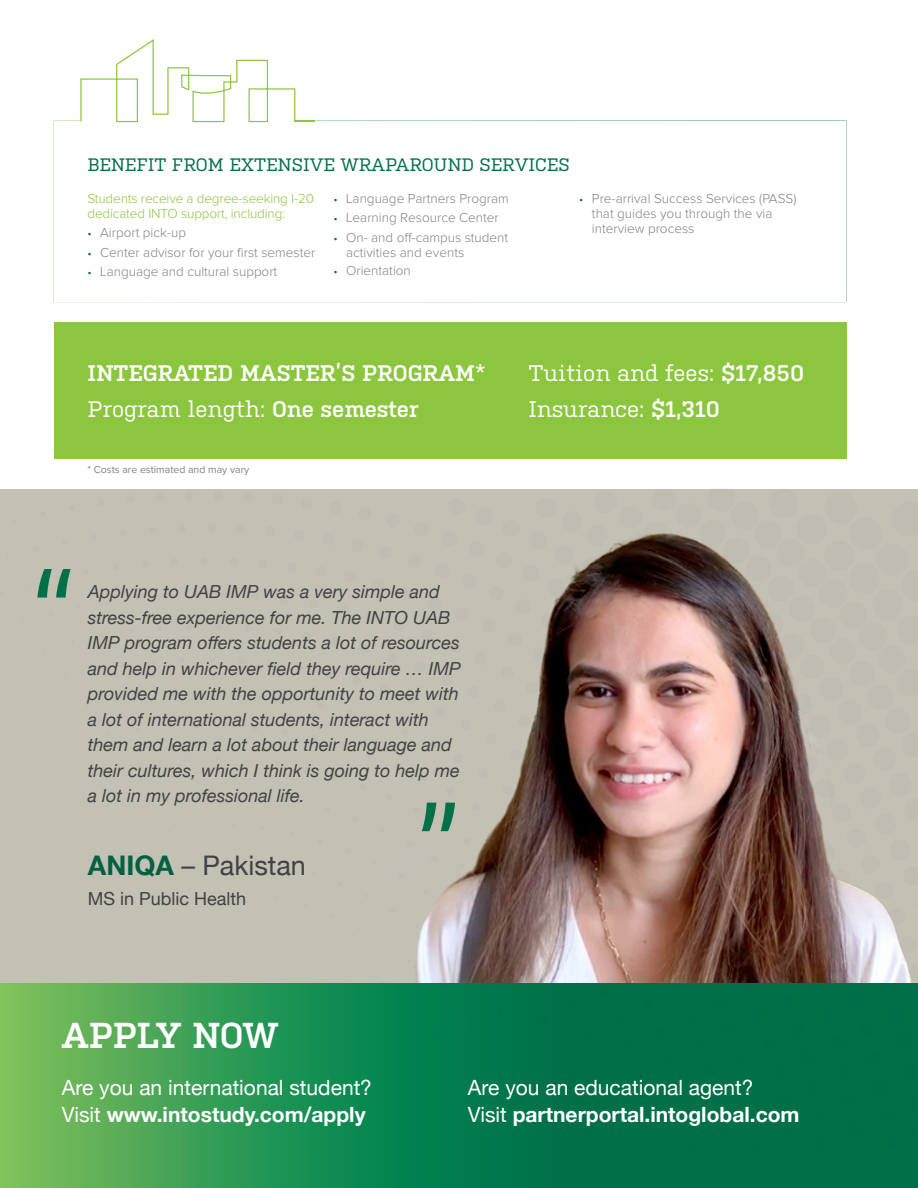
<style>
.page{position:relative;width:918px;height:1188px;background:#fff}
.page>*{position:absolute;margin:0;border:0;box-sizing:border-box;transform-origin:0 0}
.t1{font:108px "Acumin Pro";color:#007049}
.t2{font:600 36px "Kulturista";color:#fff}
.t3{font:27px "Helvetica Neue";color:#424242}
.t4{font:22.5px "Kulturista";color:#fff}
.t5{font:600 22.5px "Kulturista";color:#fff}
.t6{font:21px/27px "Helvetica Neue";color:#fff}
.t7{font:italic 18px/25.5px "Helvetica Neue";color:#424242}
._00_Quote_Large{font:18px "Kulturista";color:#007049}
.t8{font:18px "Helvetica Neue";color:#424242}
.t9{font:300 13.5px/15px "Proxima Nova";color:#808285}
.t10{font:300 13.5px/15px "Proxima Nova";letter-spacing:-.01em;color:#8bc63e}
.t11{font:10.5px "Proxima Nova";color:#818285}
.s1{font-size:12px;color:#007049}
.s2{font-weight:600}
.s3{font-weight:700;color:#006142}
.s4{font-weight:700}
</style>
<div class="page">
<svg style="left:0;top:1147px;width:918px;height:41px;background:#1b874f"></svg>
<div style="left:54px;top:322px;width:792px;height:137px;background:#8bc63e"></div>
<img style="left:0;top:489px;width:918px;height:658px">
<svg style="left:80px;top:39px;width:215px;height:83px"></svg>
<hr style="left:294px;top:120px;width:20px;height:2px;background:#8bc63e">
<img style="left:345px;top:503px;width:573px;height:479px">
<p class="_00_Quote_Large" style="left:87px;top:155px;width:484px">BENEFIT FROM EXTENSIVE WRAPAROUND SERVICES</p>
<p class="t10" style="left:87px;top:192px;width:228px">Students receive a degree-seeking I-20 dedicated INTO support, including:</p>
<p class="t9" style="left:87px;top:226px;width:100px"><span class="s1">•</span> Airport pick-up</p>
<p class="t9" style="left:87px;top:245px;width:229px"><span class="s1">•</span> Center advisor for your first semester</p>
<p class="t9" style="left:87px;top:265px;width:191px"><span class="s1">•</span> Language and cultural support</p>
<p class="t9" style="left:333px;top:192px;width:177px"><span class="s1">•</span> Language Partners Program</p>
<p class="t9" style="left:333px;top:211px;width:167px"><span class="s1">•</span> Learning Resource Center</p>
<p class="t9" style="left:346px;top:230px;width:164px;text-indent:-13px"><span class="s1">•</span> On- and off-campus student activities and events</p>
<p class="t9" style="left:333px;top:263px;width:79px"><span class="s1">•</span> Orientation</p>
<p class="t9" style="left:592px;top:192px;width:206px;text-indent:-13px"><span class="s1">•</span> Pre-arrival Success Services (PASS) that guides you through the via interview process</p>
<p class="t5" style="left:87px;top:360px;width:400px">INTEGRATED MASTER’S PROGRAM*</p>
<p class="t4" style="left:87px;top:396px;width:333px">Program length: <span class="s2">One semester</span></p>
<p class="t11" style="left:87px;top:465px;width:163px">* Costs are estimated and may vary</p>
<p class="t1" style="left:33px;top:535px;width:43px">“</p>
<p class="t7" style="left:88px;top:580px;width:374px">Applying to UAB IMP was a very simple and stress-free experience for me. The INTO UAB IMP program offers students a lot of resources and help in whichever field they require … IMP provided me with the opportunity to meet with a lot of international students, interact with them and learn a lot about their language and their cultures, which I think is going to help me a lot in my professional life.</p>
<p class="t1" style="left:459px;top:865px;width:43px;rotate:-180deg">“</p>
<p class="t3" style="left:88px;top:846px;width:219px"><span class="s3">ANIQA</span> – Pakistan</p>
<p class="t8" style="left:88px;top:886px;width:160px">MS in Public Health</p>
<p class="t4" style="left:529px;top:360px;width:277px">Tuition and fees: <span class="s2">$17,850</span></p>
<p class="t4" style="left:529px;top:396px;width:193px">Insurance: <span class="s2">$1,310</span></p>
<p class="t2" style="left:62px;top:1015px;width:218px">APPLY NOW</p>
<p class="t6" style="left:62px;top:1076px;width:312px">Are you an international student?<br>Visit <span class="s4">www.intostudy.com/apply</span></p>
<p class="t6" style="left:468px;top:1076px;width:333px">Are you an educational agent?<br>Visit <span class="s4">partnerportal.intoglobal.com</span></p>
</div>
